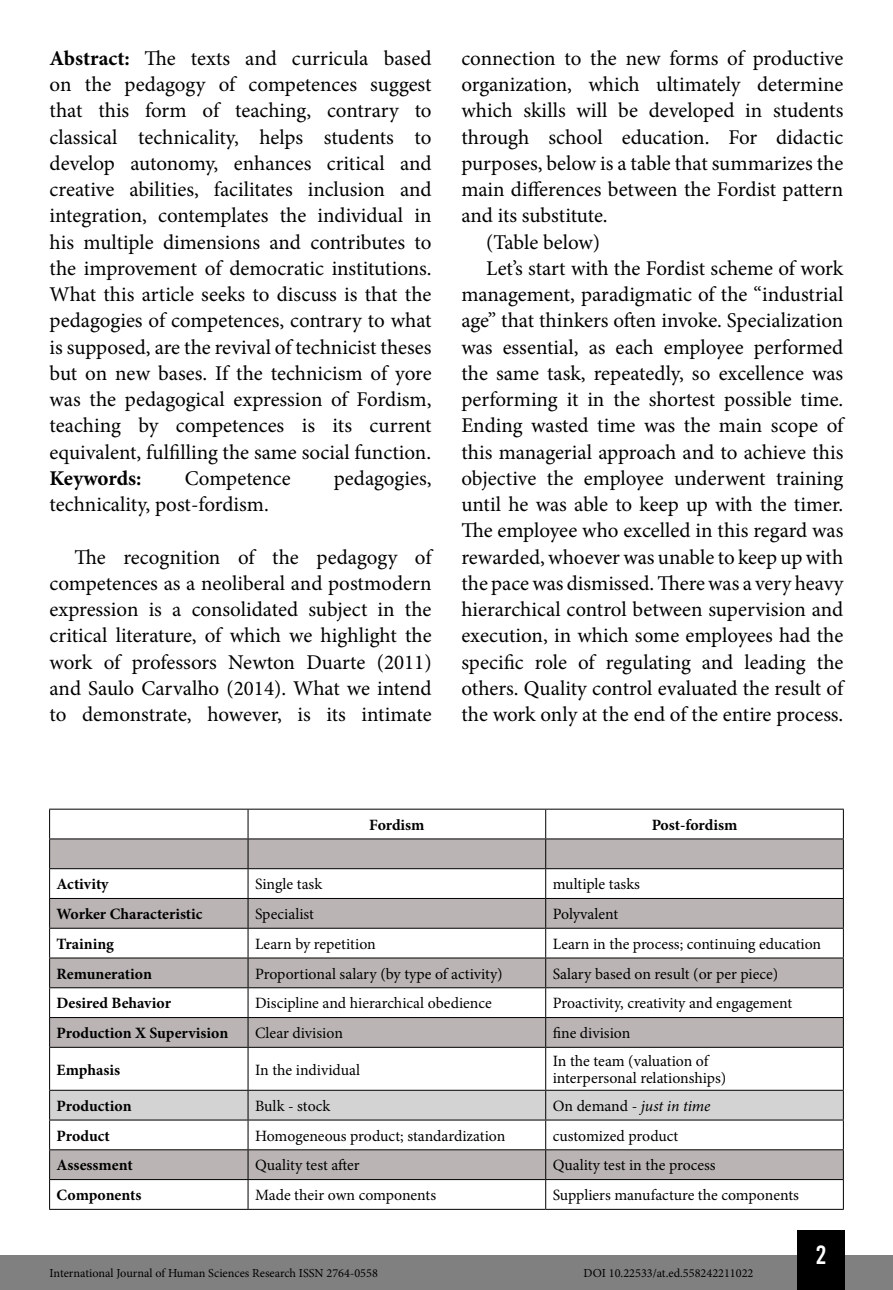
<style>
.page{position:relative;width:893px;height:1290px;background:#fff}
.page>*{position:absolute;margin:0;border:0;box-sizing:border-box;transform-origin:0 0}
.t1{font:26.25px "Bebas Kai";color:#fff}
.Texto_1{font:21px/26.2px "Minion Pro";letter-spacing:-.005em;color:#000;text-align:justify}
.Resumo{font:21px/26.2px "Minion Pro";color:#000;text-align:justify}
.Resumo-2{font:700 21px "Minion Pro";letter-spacing:-.005em;color:#000}
.Tabela{font:15.75px/17.5px "Minion Pro";color:#000}
.Tabela-2{font:700 15.75px "Minion Pro";letter-spacing:-.005em;color:#000}
.Tabela-3{font:italic 15.75px "Minion Pro";letter-spacing:-.01em;color:#000}
.t2{font:12.25px "Minion Pro";color:#000}
.s1{font-weight:700}
.s2{font-style:normal}
</style>
<div class="page">
<div style="left:0;top:1255px;width:893px;height:35px;background:#808080"></div>
<div style="left:797px;top:1230px;width:48px;height:60px;background:#000"></div>
<svg style="left:50px;top:839px;width:793px;height:251px"></svg>
<hr style="left:49px;top:809px;width:199px;height:1px;background:#000">
<hr style="left:248px;top:809px;width:298px;height:1px;background:#000">
<hr style="left:546px;top:809px;width:298px;height:1px;background:#000">
<hr style="left:49px;top:838px;width:199px;height:1px;background:#000">
<hr style="left:248px;top:838px;width:298px;height:1px;background:#000">
<hr style="left:546px;top:838px;width:298px;height:1px;background:#000">
<hr style="left:49px;top:868px;width:199px;height:1px;background:#000">
<hr style="left:248px;top:868px;width:298px;height:1px;background:#000">
<hr style="left:546px;top:868px;width:298px;height:1px;background:#000">
<hr style="left:49px;top:898px;width:199px;height:1px;background:#000">
<hr style="left:248px;top:898px;width:298px;height:1px;background:#000">
<hr style="left:546px;top:898px;width:298px;height:1px;background:#000">
<hr style="left:49px;top:928px;width:199px;height:1px;background:#000">
<hr style="left:248px;top:928px;width:298px;height:1px;background:#000">
<hr style="left:546px;top:928px;width:298px;height:1px;background:#000">
<hr style="left:49px;top:957px;width:199px;height:1px;background:#000">
<hr style="left:248px;top:957px;width:298px;height:1px;background:#000">
<hr style="left:546px;top:957px;width:298px;height:1px;background:#000">
<hr style="left:49px;top:987px;width:199px;height:1px;background:#000">
<hr style="left:248px;top:987px;width:298px;height:1px;background:#000">
<hr style="left:546px;top:987px;width:298px;height:1px;background:#000">
<hr style="left:49px;top:1017px;width:199px;height:1px;background:#000">
<svg style="left:49px;top:809px;width:1px;height:238px"></svg>
<hr style="left:248px;top:1017px;width:298px;height:1px;background:#000">
<svg style="left:248px;top:809px;width:1px;height:238px"></svg>
<hr style="left:546px;top:1017px;width:298px;height:1px;background:#000">
<svg style="left:545px;top:809px;width:1px;height:238px"></svg>
<svg style="left:843px;top:809px;width:1px;height:238px"></svg>
<hr style="left:49px;top:1047px;width:199px;height:1px;background:#000">
<hr style="left:49px;top:1048px;width:1px;height:42px;background:#000">
<hr style="left:248px;top:1047px;width:298px;height:1px;background:#000">
<hr style="left:248px;top:1048px;width:1px;height:42px;background:#000">
<hr style="left:546px;top:1047px;width:298px;height:1px;background:#000">
<hr style="left:545px;top:1048px;width:1px;height:42px;background:#000">
<hr style="left:843px;top:1048px;width:1px;height:42px;background:#000">
<svg style="left:49px;top:1090px;width:795px;height:119px"></svg>
<hr style="left:49px;top:1209px;width:199px;height:1px;background:#000">
<hr style="left:248px;top:1209px;width:298px;height:1px;background:#000">
<hr style="left:546px;top:1209px;width:298px;height:1px;background:#000">
<p class="Resumo" style="left:50px;top:45px;width:384px"><span class="s1">Abstract:</span> The texts and curricula based on the pedagogy of competences suggest that this form of teaching, contrary to classical technicality, helps students to develop autonomy, enhances critical and creative abilities, facilitates inclusion and integration, contemplates the individual in his multiple dimensions and contributes to the improvement of democratic institutions.<br>What this article seeks to discuss is that the pedagogies of competences, contrary to what is supposed, are the revival of technicist theses but on new bases. If the technicism of yore was the pedagogical expression of Fordism, teaching by competences is its current equivalent, fulfilling the same social function.</p>
<p class="Resumo-2" style="left:50px;top:463px;width:94px">Keywords:</p>
<p class="Resumo" style="left:185px;top:465px;width:108px">Competence</p>
<p class="Resumo" style="left:334px;top:465px;width:99px">pedagogies,</p>
<p class="Resumo" style="left:50px;top:491px;width:221px">technicality, post-fordism.</p>
<p class="Texto_1" style="left:50px;top:544px;width:384px;text-indent:25px">The recognition of the pedagogy of competences as a neoliberal and postmodern expression is a consolidated subject in the critical literature, of which we highlight the work of professors Newton Duarte (2011) and Saulo Carvalho (2014). What we intend to demonstrate, however, is its intimate</p>
<p class="Texto_1" style="left:461px;top:45px;width:383px">connection to the new forms of productive organization, which ultimately determine which skills will be developed in students through school education. For didactic purposes, below is a table that summarizes the main differences between the Fordist pattern and its substitute.</p>
<p class="Texto_1" style="left:486px;top:229px;width:115px">(Table below)</p>
<p class="Texto_1" style="left:461px;top:255px;width:384px;text-indent:25px">Let’s start with the Fordist scheme of work management, paradigmatic of the “industrial age” that thinkers often invoke. Specialization was essential, as each employee performed the same task, repeatedly, so excellence was performing it in the shortest possible time.<br>Ending wasted time was the main scope of this managerial approach and to achieve this objective the employee underwent training until he was able to keep up with the timer.<br>The employee who excelled in this regard was rewarded, whoever was unable to keep up with the pace was dismissed. There was a very heavy hierarchical control between supervision and execution, in which some employees had the specific role of regulating and leading the others. Quality control evaluated the result of the work only at the end of the entire process.</p>
<p class="Tabela-2" style="left:369px;top:813px;width:57px">Fordism</p>
<p class="Tabela-2" style="left:652px;top:813px;width:87px">Post-fordism</p>
<p class="Tabela-2" style="left:57px;top:873px;width:54px">Activity</p>
<p class="Tabela" style="left:255px;top:875px;width:69px">Single task</p>
<p class="Tabela" style="left:553px;top:875px;width:89px">multiple tasks</p>
<p class="Tabela-2" style="left:57px;top:903px;width:148px">Worker Characteristic</p>
<p class="Tabela" style="left:255px;top:905px;width:60px">Specialist</p>
<p class="Tabela" style="left:553px;top:905px;width:67px">Polyvalent</p>
<p class="Tabela-2" style="left:57px;top:933px;width:59px">Training</p>
<p class="Tabela" style="left:255px;top:935px;width:122px">Learn by repetition</p>
<p class="Tabela" style="left:553px;top:935px;width:270px">Learn in the process; continuing education</p>
<p class="Tabela-2" style="left:57px;top:962px;width:97px">Remuneration</p>
<p class="Tabela" style="left:255px;top:965px;width:249px">Proportional salary (by type of activity)</p>
<p class="Tabela" style="left:553px;top:965px;width:227px">Salary based on result (or per piece)</p>
<p class="Tabela-2" style="left:57px;top:992px;width:116px">Desired Behavior</p>
<p class="Tabela" style="left:255px;top:995px;width:238px">Discipline and hierarchical obedience</p>
<p class="Tabela" style="left:553px;top:995px;width:241px">Proactivity, creativity and engagement</p>
<p class="Tabela-2" style="left:57px;top:1022px;width:173px">Production X Supervision</p>
<p class="Tabela" style="left:255px;top:1024px;width:89px">Clear division</p>
<p class="Tabela" style="left:553px;top:1024px;width:79px">fine division</p>
<p class="Tabela-2" style="left:57px;top:1058px;width:65px">Emphasis</p>
<p class="Tabela" style="left:255px;top:1061px;width:107px">In the individual</p>
<p class="Tabela" style="left:553px;top:1052px;width:175px">In the team (valuation of interpersonal relationships)</p>
<p class="Tabela-2" style="left:57px;top:1095px;width:77px">Production</p>
<p class="Tabela" style="left:255px;top:1097px;width:77px">Bulk - stock</p>
<p class="Tabela-3" style="left:553px;top:1095px;width:159px"><span class="s2">On demand -</span> just in time</p>
<p class="Tabela-2" style="left:57px;top:1124px;width:55px">Product</p>
<p class="Tabela" style="left:255px;top:1127px;width:252px">Homogeneous product; standardization</p>
<p class="Tabela" style="left:553px;top:1127px;width:127px">customized product</p>
<p class="Tabela-2" style="left:57px;top:1154px;width:78px">Assessment</p>
<p class="Tabela" style="left:255px;top:1157px;width:106px">Quality test after</p>
<p class="Tabela" style="left:553px;top:1157px;width:165px">Quality test in the process</p>
<p class="Tabela-2" style="left:57px;top:1184px;width:87px">Components</p>
<p class="Tabela" style="left:255px;top:1186px;width:183px">Made their own components</p>
<p class="Tabela" style="left:553px;top:1186px;width:248px">Suppliers manufacture the components</p>
<p class="t2" style="left:50px;top:1265px;width:330px">International Journal of Human Sciences Research ISSN 2764-0558</p>
<p class="t2" style="left:584px;top:1265px;width:171px">DOI 10.22533/at.ed.558242211022</p>
<p class="t1" style="left:816px;top:1241px;width:12px">2</p>
</div>
